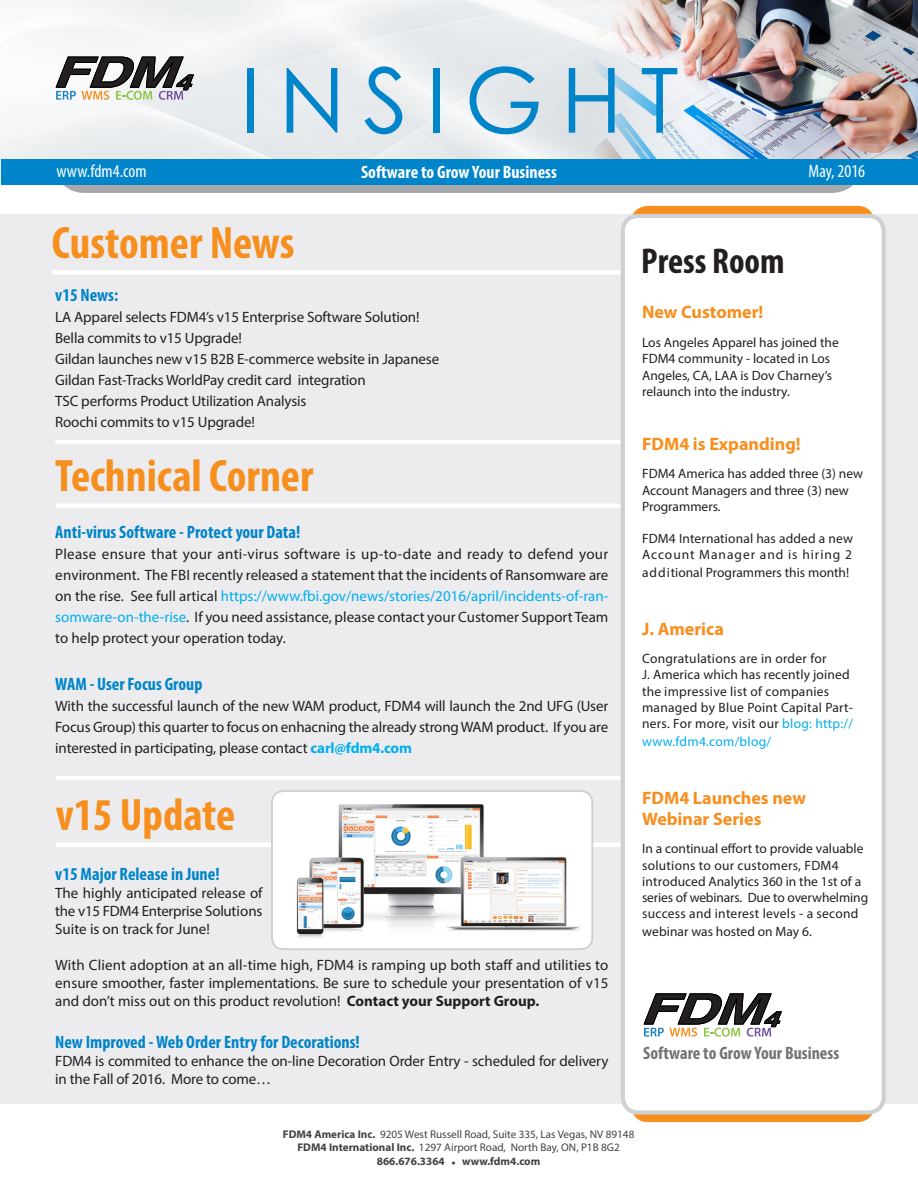
<style>
.page{position:relative;width:918px;height:1188px;background:#fff}
.page>*{position:absolute;margin:0;border:0;box-sizing:border-box;transform-origin:0 0}
.t1{font:90px "Century Gothic";letter-spacing:.2em;color:#0084ca}
.t2{font:700 condensed 45.6px "Myriad Pro";color:#f68f1e}
.t3{font:700 condensed 36px "Myriad Pro";color:#231f20}
.t4{font:700 condensed 18px "Myriad Pro";color:#0084ca}
.t5{font:700 18px "Myriad Pro";color:#f68f1e}
.t6{font:700 condensed 18px "Myriad Pro";color:#fff}
.t7{font:700 condensed 18px "Myriad Pro";color:#727376}
.t8{font:condensed 18px "Myriad Pro";color:#fff}
.t9{font:15px/21px "Myriad Pro";letter-spacing:-.01em;color:#231f20;text-align:justify}
.t10{font:13.5px/16.2px "Myriad Pro";color:#231f20}
.t11{font:13.5px/16.2px "Myriad Pro";letter-spacing:.02em;color:#231f20}
.t12{font:13.5px "Myriad Pro";letter-spacing:.02em;color:#00aeef}
.t13{font:11.25px "Myriad Pro";color:#414243}
.t14{font:700 11.25px "Myriad Pro";color:#414243}
.s1{color:#00aeef}
.s2{font-weight:700;color:#00aeef}
.s3{font-weight:700}
.s4{font-family:"Century Gothic";font-size:7.05px}
</style>
<div class="page">
<div style="left:54px;top:68px;width:809px;height:125px;border:28px solid #a8a9ad;border-radius:17px"></div>
<img style="left:0;top:0;width:588px;height:182px">
<svg style="left:56px;top:57px;width:138px;height:43px"></svg>
<img style="left:588px;top:0;width:330px;height:159px">
<div style="left:0;top:214px;width:918px;height:890px;background:#ececee"></div>
<div style="left:52px;top:270px;width:784px;height:5px;background:#fff"></div>
<div style="left:1px;top:159px;width:917px;height:25px;background:#0084ca"></div>
<hr style="left:55px;top:440px;width:784px;height:4px;background:#fff">
<hr style="left:56px;top:504px;width:783px;height:4px;background:#fff">
<hr style="left:56px;top:776px;width:783px;height:4px;background:#fff">
<div style="left:56px;top:842px;width:784px;height:5px;background:#fff"></div>
<div style="left:623px;top:216px;width:261px;height:896px;background:#fff;border-radius:15px"></div>
<div style="left:621px;top:214px;width:265px;height:901px;border:4px solid #cfd0d2;border-radius:15px"></div>
<svg style="left:644px;top:994px;width:138px;height:43px"></svg>
<img style="left:274px;top:793px;width:318px;height:154px">
<div style="left:271px;top:790px;width:322px;height:160px;border:2px solid #cfd0d2;border-radius:11px"></div>
<p class="t1" style="left:240px;top:37px;width:440px">INSIGHT</p>
<p class="t8" style="left:56px;top:160px;width:92px">www.fdm4.com</p>
<p class="t8" style="left:809px;top:160px;width:58px">May, 2016</p>
<p class="t6" style="left:361px;top:161px;width:197px">Software to Grow Your Business</p>
<p class="t2" style="left:52px;top:214px;width:244px">Customer News</p>
<p class="t4" style="left:55px;top:283px;width:64px">v15 News:</p>
<p class="t9" style="left:55px;top:306px;width:366px">LA Apparel selects FDM4’s v15 Enterprise Software Solution!<br>Bella commits to v15 Upgrade!</p>
<p class="t9" style="left:55px;top:348px;width:385px">Gildan launches new v15 B2B E-commerce website in Japanese<br>Gildan Fast-Tracks WorldPay credit card integration</p>
<p class="t9" style="left:55px;top:390px;width:253px">TSC performs Product Utilization Analysis</p>
<p class="t9" style="left:55px;top:411px;width:201px">Roochi commits to v15 Upgrade!</p>
<p class="t2" style="left:55px;top:448px;width:260px">Technical Corner</p>
<p class="t4" style="left:55px;top:521px;width:247px">Anti-virus Software - Protect your Data!</p>
<p class="t9" style="left:55px;top:544px;width:555px">Please ensure that your anti-virus software is up-to-date and ready to defend your environment. The FBI recently released a statement that the incidents of Ransomware are on the rise. See full artical <span class="s1">https://www.fbi.gov/news/stories/2016/april/incidents-of-ran&shy;somware-on-the-rise</span>. If you need assistance, please contact your Customer Support Team to help protect your operation today.</p>
<p class="t4" style="left:55px;top:673px;width:149px">WAM - User Focus Group</p>
<p class="t9" style="left:55px;top:695px;width:555px">With the successful launch of the new WAM product, FDM4 will launch the 2nd UFG (User Focus Group) this quarter to focus on enhacning the already strong WAM product. If you are interested in participating, please contact <span class="s2">carl@fdm4.com</span></p>
<p class="t2" style="left:56px;top:787px;width:181px">v15 Update</p>
<p class="t4" style="left:55px;top:862px;width:166px">v15 Major Release in June!</p>
<p class="t9" style="left:55px;top:883px;width:209px;line-height:18px">The highly anticipated release of the v15 FDM4 Enterprise Solutions Suite is on track for June!</p>
<p class="t9" style="left:55px;top:955px;width:555px;line-height:18px">With Client adoption at an all-time high, FDM4 is ramping up both staff and utilities to ensure smoother, faster implementations. Be sure to schedule your presentation of v15 and don’t miss out on this product revolution! <span class="s3">Contact your Support Group.</span></p>
<p class="t4" style="left:55px;top:1030px;width:306px">New Improved - Web Order Entry for Decorations!</p>
<p class="t9" style="left:55px;top:1051px;width:555px;line-height:18px">FDM4 is commited to enhance the on-line Decoration Order Entry - scheduled for delivery in the Fall of 2016. More to come…</p>
<p class="t3" style="left:641px;top:239px;width:145px">Press Room</p>
<p class="t5" style="left:642px;top:300px;width:123px">New Customer!</p>
<p class="t10" style="left:642px;top:334px;width:198px">Los Angeles Apparel has joined the</p>
<p class="t10" style="left:642px;top:350px;width:190px">FDM4 community - located in Los</p>
<p class="t10" style="left:642px;top:367px;width:191px">Angeles, CA, LAA is Dov Charney’s relaunch into the industry.</p>
<p class="t5" style="left:642px;top:432px;width:160px">FDM4 is Expanding!</p>
<p class="t10" style="left:642px;top:466px;width:222px">FDM4 America has added three (3) new<br>Account Managers and three (3) new<br>Programmers.</p>
<p class="t10" style="left:642px;top:530px;width:212px">FDM4 International has added a new<br>Account Manager and is hiring 2</p>
<p class="t10" style="left:642px;top:565px;width:209px">additional Programmers this month!</p>
<p class="t5" style="left:642px;top:617px;width:83px">J. America</p>
<p class="t11" style="left:642px;top:650px;width:186px">Congratulations are in order for</p>
<p class="t10" style="left:642px;top:667px;width:209px">J. America which has recently joined the impressive list of companies</p>
<p class="t11" style="left:642px;top:699px;width:213px">managed by Blue Point Capital Part&shy;ners. For more, visit our <span class="s1">blog: http://</span></p>
<p class="t12" style="left:642px;top:733px;width:131px">www.fdm4.com/blog/</p>
<p class="t5" style="left:642px;top:786px;width:165px">FDM4 Launches new</p>
<p class="t5" style="left:642px;top:807px;width:121px">Webinar Series</p>
<p class="t10" style="left:642px;top:841px;width:228px">In a continual effort to provide valuable solutions to our customers, FDM4 introduced Analytics 360 in the 1st of a series of webinars. Due to overwhelming success and interest levels - a second</p>
<p class="t10" style="left:642px;top:923px;width:171px">webinar was hosted on May 6.</p>
<p class="t7" style="left:643px;top:1042px;width:197px">Software to Grow Your Business</p>
<p class="t13" style="left:283px;top:1127px;width:353px"><span class="s3">FDM4 America Inc.</span> 9205 West Russell Road, Suite 335, Las Vegas, NV 89148</p>
<p class="t13" style="left:297px;top:1141px;width:324px"><span class="s3">FDM4 International Inc.</span> 1297 Airport Road, North Bay, ON, P1B 8G2</p>
<p class="t14" style="left:377px;top:1154px;width:165px">866.676.3364 <span class="s4">●</span> www.fdm4.com</p>
</div>
